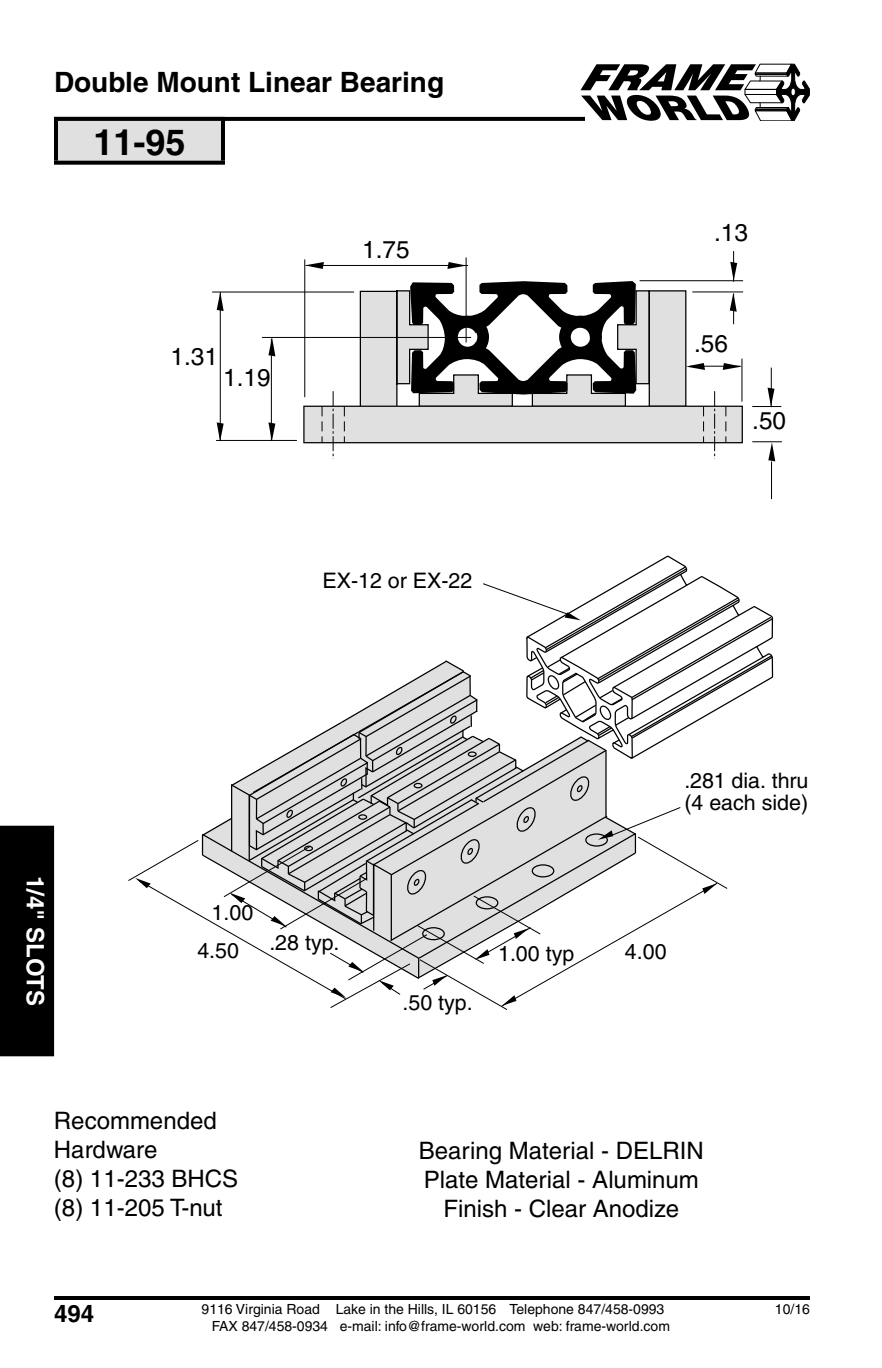
<style>
.page{position:relative;width:882px;height:1368px;background:#fff}
.page>*{position:absolute;margin:0;border:0;box-sizing:border-box;transform-origin:0 0}
.t1{font:700 36px "Helvetica";color:#000}
.t2{font:700 28px "Helvetica";color:#000}
.t3{font:24.4px "Helvetica";color:#000}
.t4{font:24px/28.8px "Helvetica";color:#000;text-align:center}
.t5{font:700 24px "Helvetica";color:#fff}
.t6{font:700 24px "Helvetica";color:#000}
.t7{font:21.4px/21.4px "Helvetica";color:#000}
.t8{font:14px/16.8px "Helvetica";color:#000}
</style>
<div class="page">
<div style="left:0;top:826px;width:54px;height:230px;background:#000"></div>
<hr style="left:54px;top:1296px;width:756px;height:4px;background:#000">
<svg style="left:225px;top:117px;width:355px;height:4px"></svg>
<svg style="left:580px;top:63px;width:230px;height:58px"></svg>
<div style="left:56px;top:119px;width:167px;height:44px;background:#e0e0e0"></div>
<svg style="left:54px;top:117px;width:171px;height:4px"></svg>
<hr style="left:54px;top:121px;width:4px;height:40px;background:#000">
<hr style="left:221px;top:121px;width:4px;height:40px;background:#000">
<svg style="left:54px;top:161px;width:171px;height:4px"></svg>
<div style="left:304px;top:406px;width:438px;height:37px;background:#e0e0e0"></div>
<div style="left:303px;top:406px;width:440px;height:37px;border:1px solid #000"></div>
<svg style="left:714px;top:391px;width:1px;height:68px"></svg>
<svg style="left:726px;top:406px;width:1px;height:37px"></svg>
<svg style="left:333px;top:391px;width:1px;height:68px"></svg>
<svg style="left:322px;top:406px;width:1px;height:37px"></svg>
<svg style="left:344px;top:406px;width:1px;height:37px"></svg>
<hr style="left:220px;top:292px;width:1px;height:149px;background:#000">
<hr style="left:271px;top:339px;width:1px;height:102px;background:#000">
<hr style="left:212px;top:292px;width:142px;height:1px;background:#000">
<hr style="left:216px;top:440px;width:81px;height:1px;background:#000">
<hr style="left:306px;top:265px;width:162px;height:1px;background:#000">
<hr style="left:304px;top:259px;width:1px;height:138px;background:#000">
<hr style="left:262px;top:337px;width:209px;height:1px;background:#000">
<hr style="left:466px;top:257px;width:1px;height:86px;background:#000">
<hr style="left:733px;top:251px;width:1px;height:31px;background:#000">
<hr style="left:733px;top:294px;width:1px;height:30px;background:#000">
<hr style="left:692px;top:292px;width:51px;height:1px;background:#000">
<hr style="left:640px;top:280px;width:103px;height:1px;background:#000">
<hr style="left:771px;top:368px;width:1px;height:39px;background:#000">
<hr style="left:752px;top:441px;width:30px;height:1px;background:#000">
<svg style="left:217px;top:292px;width:7px;height:19px"></svg>
<svg style="left:268px;top:337px;width:7px;height:19px"></svg>
<svg style="left:268px;top:422px;width:7px;height:19px"></svg>
<svg style="left:217px;top:422px;width:7px;height:19px"></svg>
<svg style="left:305px;top:262px;width:19px;height:7px"></svg>
<svg style="left:447px;top:262px;width:20px;height:7px"></svg>
<svg style="left:768px;top:442px;width:7px;height:19px"></svg>
<svg style="left:752px;top:388px;width:29px;height:19px"></svg>
<svg style="left:730px;top:293px;width:7px;height:19px"></svg>
<svg style="left:730px;top:262px;width:7px;height:19px"></svg>
<hr style="left:690px;top:366px;width:51px;height:1px;background:#000">
<hr style="left:742px;top:359px;width:1px;height:43px;background:#000">
<svg style="left:723px;top:363px;width:19px;height:7px"></svg>
<svg style="left:359px;top:281px;width:346px;height:162px"></svg>
<hr style="left:771px;top:462px;width:1px;height:37px;background:#000">
<svg style="left:128px;top:566px;width:646px;height:444px"></svg>
<h2 class="t2" style="left:54px;top:72px;width:392px">Double Mount Linear Bearing</h2>
<h1 class="t1" style="left:93px;top:129px;width:94px">11-95</h1>
<h3 class="t3" style="left:171px;top:347px;width:49px">1.31</h3>
<h3 class="t3" style="left:223px;top:369px;width:49px">1.19</h3>
<h3 class="t3" style="left:362px;top:241px;width:49px">1.75</h3>
<h3 class="t7" style="left:322px;top:571px;width:151px">EX-12 or EX-22</h3>
<h3 class="t3" style="left:714px;top:223px;width:35px">.13</h3>
<h3 class="t3" style="left:694px;top:334px;width:35px">.56</h3>
<h3 class="t3" style="left:752px;top:412px;width:35px">.50</h3>
<h3 class="t5" style="left:44px;top:876px;width:132px;rotate:90deg">1/4" SLOTS</h3>
<h3 class="t7" style="left:212px;top:904px;width:43px">1.00</h3>
<h3 class="t7" style="left:197px;top:942px;width:43px">4.50</h3>
<h3 class="t7" style="left:269px;top:933px;width:72px">.28 typ.</h3>
<h3 class="t7" style="left:684px;top:772px;width:126px">.281 dia. thru (4 each side)</h3>
<h3 class="t7" style="left:402px;top:994px;width:72px">.50 typ.</h3>
<h3 class="t7" style="left:498px;top:945px;width:78px">1.00 typ</h3>
<h3 class="t7" style="left:625px;top:943px;width:43px">4.00</h3>
<h3 class="t4" style="left:54px;top:1109px;width:186px;text-align:left">Recommended<br>Hardware<br>(8) 11-233 BHCS (8) 11-205 T-nut</h3>
<h3 class="t4" style="left:419px;top:1139px;width:286px">Bearing Material - DELRIN<br>Plate Material - Aluminum<br>Finish - Clear Anodize</h3>
<h3 class="t6" style="left:54px;top:1305px;width:42px">494</h3>
<p class="t8" style="left:212px;top:1302px;width:460px;text-indent:-10px">9116 Virginia Road Lake in the Hills, IL 60156 Telephone 847/458-0993<br>FAX 847/458-0934 e-mail: info@frame-world.com web: frame-world.com</p>
<p class="t8" style="left:775px;top:1302px;width:37px">10/16</p>
</div>
